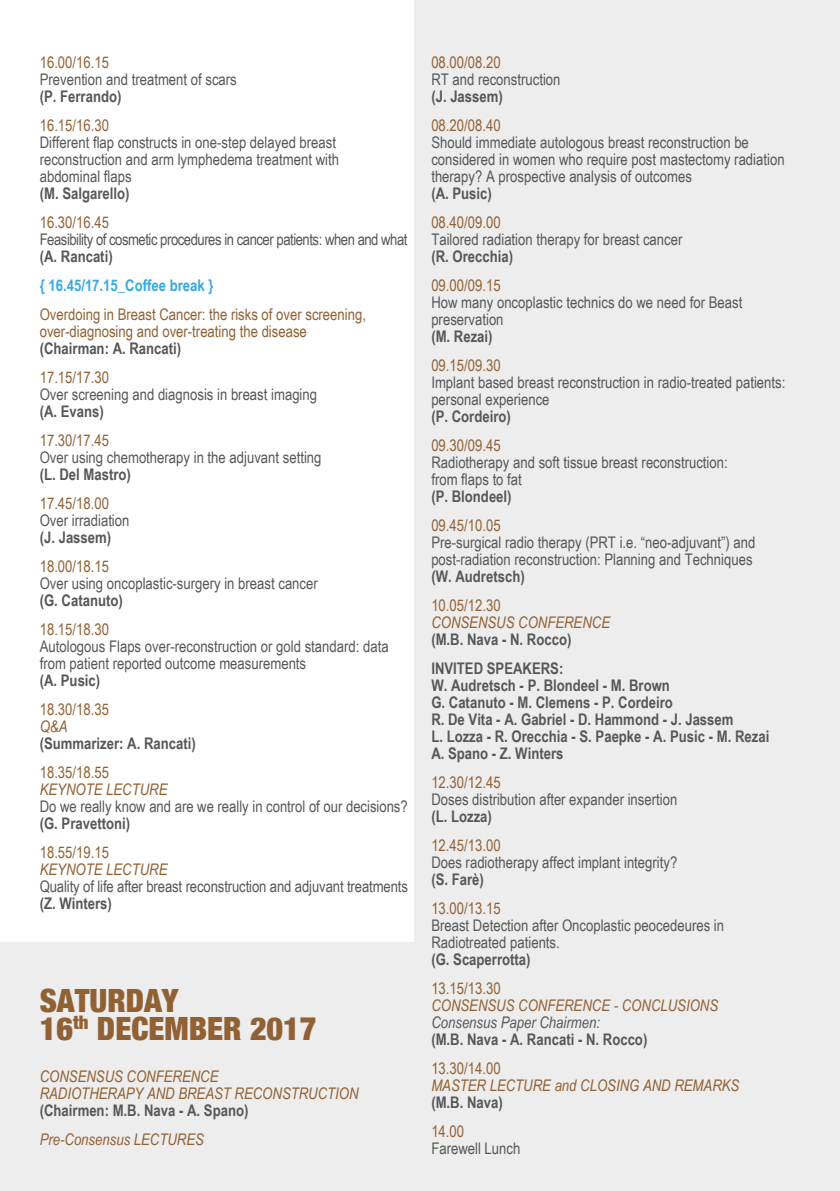
<style>
.page{position:relative;width:840px;height:1191px;background:#fff}
.page>*{position:absolute;margin:0;border:0;box-sizing:border-box;transform-origin:0 0}
.t1{font:900 condensed 32px/28px "Helvetica Neue";color:#916033}
.t2{font:16px/17px "Arial Narrow";color:#575756}
.t3{font:700 16px/17px "Arial Narrow";color:#575756}
.t4{font:16px/17px "Arial Narrow";color:#916033}
.t5{font:italic 16px/17px "Arial Narrow";color:#916033}
.t6{font:16px "Arial Narrow";letter-spacing:-.03em;color:#575756}
.t7{font:700 16px "Arial Narrow";color:#36a9e1}
.t8{font:italic 16px "Arial Narrow";color:#575756}
</style>
<div class="page">
<div style="left:414px;top:0;width:425px;height:1191px;background:#ededed"></div>
<div style="left:0;top:943px;width:420px;height:248px;background:#ededed"></div>
<p class="t4" style="left:40px;top:53px;width:71px">16.00/16.15</p>
<p class="t2" style="left:40px;top:70px;width:198px">Prevention and treatment of scars</p>
<p class="t3" style="left:40px;top:87px;width:83px">(P. Ferrando)</p>
<p class="t4" style="left:40px;top:116px;width:71px">16.15/16.30</p>
<p class="t2" style="left:40px;top:133px;width:300px">Different flap constructs in one-step delayed breast reconstruction and arm lymphedema treatment with abdominal flaps</p>
<p class="t3" style="left:40px;top:184px;width:91px">(M. Salgarello)</p>
<p class="t4" style="left:40px;top:213px;width:71px">16.30/16.45</p>
<p class="t6" style="left:40px;top:228px;width:369px">Feasibility of cosmetic procedures in cancer patients: when and what</p>
<p class="t3" style="left:40px;top:247px;width:74px">(A. Rancati)</p>
<p class="t7" style="left:40px;top:273px;width:175px">{ 16.45/17.15_Coffee break }</p>
<p class="t4" style="left:40px;top:305px;width:327px">Overdoing in Breast Cancer: the risks of over screening, over-diagnosing and over-treating the disease</p>
<p class="t3" style="left:40px;top:339px;width:143px">(Chairman: A. Rancati)</p>
<p class="t4" style="left:40px;top:368px;width:71px">17.15/17.30</p>
<p class="t2" style="left:40px;top:385px;width:279px">Over screening and diagnosis in breast imaging</p>
<p class="t3" style="left:40px;top:402px;width:66px">(A. Evans)</p>
<p class="t4" style="left:40px;top:431px;width:71px">17.30/17.45</p>
<p class="t2" style="left:40px;top:448px;width:283px">Over using chemotherapy in the adjuvant setting</p>
<p class="t3" style="left:40px;top:465px;width:93px">(L. Del Mastro)</p>
<p class="t4" style="left:40px;top:494px;width:71px">17.45/18.00</p>
<p class="t2" style="left:40px;top:511px;width:91px">Over irradiation</p>
<p class="t3" style="left:40px;top:528px;width:73px">(J. Jassem)</p>
<p class="t4" style="left:40px;top:557px;width:71px">18.00/18.15</p>
<p class="t2" style="left:40px;top:574px;width:279px">Over using oncoplastic-surgery in breast cancer</p>
<p class="t3" style="left:40px;top:591px;width:85px">(G. Catanuto)</p>
<p class="t4" style="left:40px;top:620px;width:71px">18.15/18.30</p>
<p class="t2" style="left:40px;top:637px;width:350px">Autologous Flaps over-reconstruction or gold standard: data from patient reported outcome measurements</p>
<p class="t3" style="left:40px;top:671px;width:62px">(A. Pusic)</p>
<p class="t4" style="left:40px;top:700px;width:71px">18.30/18.35</p>
<p class="t5" style="left:40px;top:717px;width:29px">Q&amp;A</p>
<p class="t3" style="left:40px;top:734px;width:158px">(Summarizer: A. Rancati)</p>
<p class="t4" style="left:40px;top:763px;width:71px">18.35/18.55</p>
<p class="t5" style="left:40px;top:780px;width:129px">KEYNOTE LECTURE</p>
<p class="t2" style="left:40px;top:797px;width:369px">Do we really know and are we really in control of our decisions?</p>
<p class="t3" style="left:40px;top:814px;width:92px">(G. Pravettoni)</p>
<p class="t4" style="left:40px;top:843px;width:71px">18.55/19.15</p>
<p class="t5" style="left:40px;top:860px;width:129px">KEYNOTE LECTURE</p>
<p class="t2" style="left:40px;top:877px;width:369px">Quality of life after breast reconstruction and adjuvant treatments</p>
<p class="t3" style="left:40px;top:894px;width:74px">(Z. Winters)</p>
<h1 class="t1" style="left:40px;top:984px;width:278px">SATURDAY<br>16<sup>th</sup> DECEMBER 2017</h1>
<p class="t5" style="left:40px;top:1067px;width:320px">CONSENSUS CONFERENCE<br>RADIOTHERAPY AND BREAST RECONSTRUCTION</p>
<p class="t3" style="left:40px;top:1100px;width:210px">(Chairmen: M.B. Nava - A. Spano)</p>
<p class="t5" style="left:40px;top:1130px;width:166px">Pre-Consensus LECTURES</p>
<p class="t4" style="left:431px;top:53px;width:71px">08.00/08.20</p>
<p class="t2" style="left:431px;top:70px;width:131px">RT and reconstruction</p>
<p class="t3" style="left:431px;top:87px;width:73px">(J. Jassem)</p>
<p class="t4" style="left:431px;top:116px;width:71px">08.20/08.40</p>
<p class="t2" style="left:431px;top:133px;width:354px">Should immediate autologous breast reconstruction be considered in women who require post mastectomy radiation therapy? A prospective analysis of outcomes</p>
<p class="t3" style="left:431px;top:184px;width:62px">(A. Pusic)</p>
<p class="t4" style="left:431px;top:213px;width:71px">08.40/09.00</p>
<p class="t2" style="left:431px;top:230px;width:252px">Tailored radiation therapy for breast cancer</p>
<p class="t3" style="left:431px;top:247px;width:83px">(R. Orecchia)</p>
<p class="t4" style="left:431px;top:276px;width:71px">09.00/09.15</p>
<p class="t2" style="left:431px;top:293px;width:312px">How many oncoplastic technics do we need for Beast preservation</p>
<p class="t3" style="left:431px;top:327px;width:63px">(M. Rezai)</p>
<p class="t4" style="left:431px;top:356px;width:71px">09.15/09.30</p>
<p class="t2" style="left:431px;top:373px;width:355px">Implant based breast reconstruction in radio-treated patients: personal experience</p>
<p class="t3" style="left:431px;top:407px;width:81px">(P. Cordeiro)</p>
<p class="t4" style="left:431px;top:436px;width:71px">09.30/09.45</p>
<p class="t2" style="left:431px;top:453px;width:298px">Radiotherapy and soft tissue breast reconstruction: from flaps to fat</p>
<p class="t3" style="left:431px;top:487px;width:82px">(P. Blondeel)</p>
<p class="t4" style="left:431px;top:516px;width:71px">09.45/10.05</p>
<p class="t2" style="left:431px;top:533px;width:325px">Pre-surgical radio therapy (PRT i.e. “neo-adjuvant”) and post-radiation reconstruction: Planning and Techniques</p>
<p class="t3" style="left:431px;top:567px;width:95px">(W. Audretsch)</p>
<p class="t4" style="left:431px;top:596px;width:71px">10.05/12.30</p>
<p class="t5" style="left:431px;top:613px;width:180px">CONSENSUS CONFERENCE</p>
<p class="t3" style="left:431px;top:624px;width:141px;line-height:29px">(M.B. Nava - N. Rocco)<br>INVITED SPEAKERS:</p>
<p class="t3" style="left:431px;top:676px;width:339px">W. Audretsch - P. Blondeel - M. Brown<br>G. Catanuto - M. Clemens - P. Cordeiro<br>R. De Vita - A. Gabriel - D. Hammond - J. Jassem<br>L. Lozza - R. Orecchia - S. Paepke - A. Pusic - M. Rezai A. Spano - Z. Winters</p>
<p class="t4" style="left:431px;top:773px;width:71px">12.30/12.45</p>
<p class="t2" style="left:431px;top:790px;width:247px">Doses distribution after expander insertion</p>
<p class="t3" style="left:431px;top:807px;width:62px">(L. Lozza)</p>
<p class="t4" style="left:431px;top:836px;width:71px">12.45/13.00</p>
<p class="t2" style="left:431px;top:853px;width:247px">Does radiotherapy affect implant integrity?</p>
<p class="t3" style="left:431px;top:870px;width:54px">(S. Farè)</p>
<p class="t4" style="left:431px;top:899px;width:71px">13.00/13.15</p>
<p class="t2" style="left:431px;top:916px;width:294px">Breast Detection after Oncoplastic peocedeures in<br>Radiotreated patients.</p>
<p class="t3" style="left:431px;top:950px;width:101px">(G. Scaperrotta)</p>
<p class="t4" style="left:431px;top:979px;width:71px">13.15/13.30</p>
<p class="t5" style="left:431px;top:996px;width:288px">CONSENSUS CONFERENCE - CONCLUSIONS</p>
<p class="t8" style="left:431px;top:1011px;width:170px">Consensus Paper Chairmen:</p>
<p class="t3" style="left:431px;top:1030px;width:217px">(M.B. Nava - A. Rancati - N. Rocco)</p>
<p class="t4" style="left:431px;top:1059px;width:71px">13.30/14.00</p>
<p class="t5" style="left:431px;top:1076px;width:309px">MASTER LECTURE and CLOSING AND REMARKS</p>
<p class="t3" style="left:431px;top:1093px;width:73px">(M.B. Nava)</p>
<p class="t4" style="left:431px;top:1122px;width:34px">14.00</p>
<p class="t2" style="left:431px;top:1139px;width:90px">Farewell Lunch</p>
</div>
